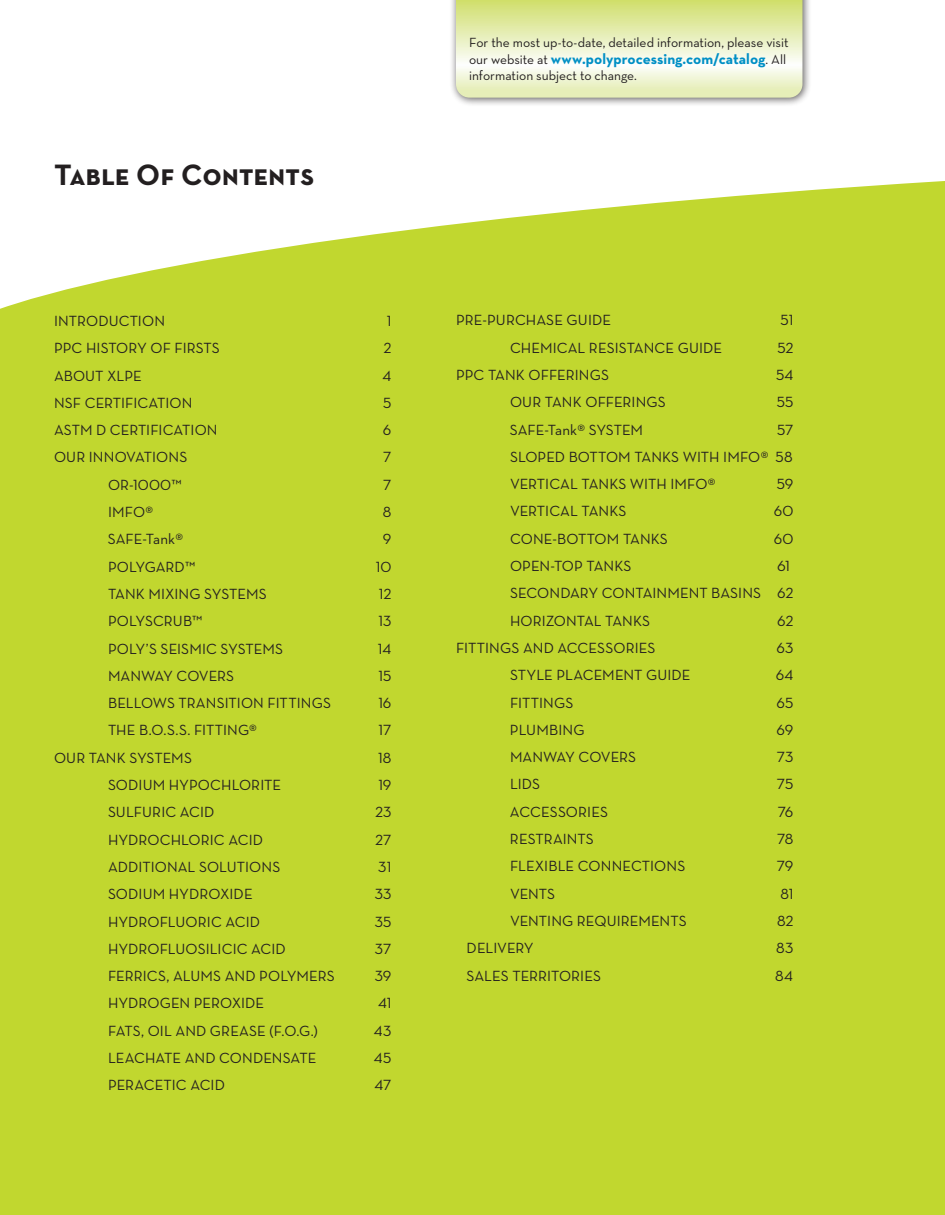
<style>
.page{position:relative;width:945px;height:1215px;background:#c1d72f}
.page>*{position:absolute;margin:0;border:0;box-sizing:border-box;transform-origin:0 0}
.t1{font:700 30px "Neutraface Text";color:#231f20}
.t2{font:15px "Neutraface Text";color:#231f20}
.t3{font:700 15px "Neutraface Text";color:#008fc5}
.t4{font:13.5px "Neutraface Text";color:#231f20}
.s1{font-weight:400;font-size:13.5px;color:#231f20}
</style>
<div class="page">
<svg style="left:0;top:0;width:945px;height:309px;fill:#fff"></svg>
<div style="left:449px;top:0;width:363px;height:107px;background:#231f20;opacity:.75"></div>
<svg style="left:456px;top:0;width:346px;height:98px;background:#e8efbd"></svg>
<p class="t1" style="left:54px;top:156px;width:262px">Table Of Contents</p>
<p class="t2" style="left:54px;top:311px;width:113px">INTRODUCTION</p>
<p class="t2" style="left:387px;top:311px;width:6px">1</p>
<p class="t2" style="left:54px;top:339px;width:167px">PPC HISTORY OF FIRSTS</p>
<p class="t2" style="left:384px;top:339px;width:9px">2</p>
<p class="t2" style="left:54px;top:366px;width:89px">ABOUT XLPE</p>
<p class="t2" style="left:383px;top:366px;width:10px">4</p>
<p class="t2" style="left:54px;top:393px;width:140px">NSF CERTIFICATION</p>
<p class="t2" style="left:383px;top:393px;width:10px">5</p>
<p class="t2" style="left:54px;top:421px;width:165px">ASTM D CERTIFICATION</p>
<p class="t2" style="left:383px;top:421px;width:10px">6</p>
<p class="t2" style="left:54px;top:448px;width:135px">OUR INNOVATIONS</p>
<p class="t2" style="left:383px;top:448px;width:10px">7</p>
<p class="t2" style="left:108px;top:475px;width:75px">OR-1000™</p>
<p class="t2" style="left:383px;top:475px;width:10px">7</p>
<p class="t2" style="left:108px;top:503px;width:47px">IMFO®</p>
<p class="t2" style="left:383px;top:503px;width:10px">8</p>
<p class="t2" style="left:108px;top:530px;width:77px">SAFE-Tank®</p>
<p class="t2" style="left:383px;top:530px;width:10px">9</p>
<p class="t2" style="left:108px;top:557px;width:89px">POLYGARD™</p>
<p class="t2" style="left:376px;top:557px;width:17px">10</p>
<p class="t2" style="left:108px;top:584px;width:160px">TANK MIXING SYSTEMS</p>
<p class="t2" style="left:379px;top:584px;width:14px">12</p>
<p class="t2" style="left:108px;top:612px;width:96px">POLYSCRUB™</p>
<p class="t2" style="left:378px;top:612px;width:15px">13</p>
<p class="t2" style="left:108px;top:639px;width:177px">POLY’S SEISMIC SYSTEMS</p>
<p class="t2" style="left:378px;top:639px;width:15px">14</p>
<p class="t2" style="left:108px;top:666px;width:128px">MANWAY COVERS</p>
<p class="t2" style="left:378px;top:666px;width:15px">15</p>
<p class="t2" style="left:108px;top:694px;width:225px">BELLOWS TRANSITION FITTINGS</p>
<p class="t2" style="left:378px;top:694px;width:15px">16</p>
<p class="t2" style="left:108px;top:721px;width:151px">THE B.O.S.S. FITTING®</p>
<p class="t2" style="left:379px;top:721px;width:14px">17</p>
<p class="t2" style="left:54px;top:748px;width:139px">OUR TANK SYSTEMS</p>
<p class="t2" style="left:378px;top:748px;width:15px">18</p>
<p class="t2" style="left:108px;top:776px;width:175px">SODIUM HYPOCHLORITE</p>
<p class="t2" style="left:378px;top:776px;width:15px">19</p>
<p class="t2" style="left:108px;top:803px;width:108px">SULFURIC ACID</p>
<p class="t2" style="left:375px;top:803px;width:18px">23</p>
<p class="t2" style="left:108px;top:830px;width:156px">HYDROCHLORIC ACID</p>
<p class="t2" style="left:375px;top:830px;width:18px">27</p>
<p class="t2" style="left:108px;top:857px;width:174px">ADDITIONAL SOLUTIONS</p>
<p class="t2" style="left:378px;top:857px;width:15px">31</p>
<p class="t2" style="left:108px;top:885px;width:146px">SODIUM HYDROXIDE</p>
<p class="t2" style="left:375px;top:885px;width:18px">33</p>
<p class="t2" style="left:108px;top:912px;width:154px">HYDROFLUORIC ACID</p>
<p class="t2" style="left:375px;top:912px;width:18px">35</p>
<p class="t2" style="left:108px;top:939px;width:179px">HYDROFLUOSILICIC ACID</p>
<p class="t2" style="left:375px;top:939px;width:18px">37</p>
<p class="t2" style="left:108px;top:967px;width:228px">FERRICS, ALUMS AND POLYMERS</p>
<p class="t2" style="left:375px;top:967px;width:18px">39</p>
<p class="t2" style="left:108px;top:994px;width:158px">HYDROGEN PEROXIDE</p>
<p class="t2" style="left:378px;top:994px;width:15px">41</p>
<p class="t2" style="left:108px;top:1021px;width:211px">FATS, OIL AND GREASE (F.O.G.)</p>
<p class="t2" style="left:374px;top:1021px;width:19px">43</p>
<p class="t2" style="left:108px;top:1049px;width:210px">LEACHATE AND CONDENSATE</p>
<p class="t2" style="left:374px;top:1049px;width:19px">45</p>
<p class="t2" style="left:108px;top:1076px;width:118px">PERACETIC ACID</p>
<p class="t2" style="left:375px;top:1076px;width:18px">47</p>
<p class="t4" style="left:469px;top:34px;width:321px">For the most up-to-date, detailed information, please visit</p>
<p class="t3" style="left:469px;top:49px;width:319px"><span class="s1">our website at</span> www.polyprocessing.com/catalog<span class="s1">. All</span></p>
<p class="t4" style="left:469px;top:67px;width:169px">information subject to change.</p>
<p class="t2" style="left:456px;top:311px;width:157px">PRE-PURCHASE GUIDE</p>
<p class="t2" style="left:781px;top:311px;width:14px">51</p>
<p class="t2" style="left:510px;top:338px;width:214px">CHEMICAL RESISTANCE GUIDE</p>
<p class="t2" style="left:778px;top:338px;width:17px">52</p>
<p class="t2" style="left:456px;top:365px;width:155px">PPC TANK OFFERINGS</p>
<p class="t2" style="left:776px;top:365px;width:19px">54</p>
<p class="t2" style="left:510px;top:393px;width:157px">OUR TANK OFFERINGS</p>
<p class="t2" style="left:777px;top:393px;width:18px">55</p>
<p class="t2" style="left:510px;top:420px;width:135px">SAFE-Tank® SYSTEM</p>
<p class="t2" style="left:777px;top:420px;width:18px">57</p>
<p class="t2" style="left:510px;top:447px;width:284px">SLOPED BOTTOM TANKS WITH IMFO® 58</p>
<p class="t2" style="left:510px;top:475px;width:207px">VERTICAL TANKS WITH IMFO®</p>
<p class="t2" style="left:777px;top:475px;width:18px">59</p>
<p class="t2" style="left:510px;top:502px;width:118px">VERTICAL TANKS</p>
<p class="t2" style="left:774px;top:502px;width:21px">60</p>
<p class="t2" style="left:510px;top:529px;width:159px">CONE-BOTTOM TANKS</p>
<p class="t2" style="left:774px;top:529px;width:21px">60</p>
<p class="t2" style="left:510px;top:557px;width:123px">OPEN-TOP TANKS</p>
<p class="t2" style="left:777px;top:557px;width:15px">61</p>
<p class="t2" style="left:510px;top:584px;width:285px">SECONDARY CONTAINMENT BASINS 62</p>
<p class="t2" style="left:510px;top:611px;width:142px">HORIZONTAL TANKS</p>
<p class="t2" style="left:777px;top:611px;width:18px">62</p>
<p class="t2" style="left:456px;top:638px;width:201px">FITTINGS AND ACCESSORIES</p>
<p class="t2" style="left:776px;top:638px;width:19px">63</p>
<p class="t2" style="left:510px;top:666px;width:182px">STYLE PLACEMENT GUIDE</p>
<p class="t2" style="left:776px;top:666px;width:19px">64</p>
<p class="t2" style="left:510px;top:693px;width:65px">FITTINGS</p>
<p class="t2" style="left:776px;top:693px;width:19px">65</p>
<p class="t2" style="left:510px;top:720px;width:76px">PLUMBING</p>
<p class="t2" style="left:777px;top:720px;width:18px">69</p>
<p class="t2" style="left:510px;top:748px;width:128px">MANWAY COVERS</p>
<p class="t2" style="left:777px;top:748px;width:18px">73</p>
<p class="t2" style="left:510px;top:775px;width:32px">LIDS</p>
<p class="t2" style="left:777px;top:775px;width:18px">75</p>
<p class="t2" style="left:510px;top:802px;width:100px">ACCESSORIES</p>
<p class="t2" style="left:778px;top:802px;width:17px">76</p>
<p class="t2" style="left:510px;top:830px;width:85px">RESTRAINTS</p>
<p class="t2" style="left:777px;top:830px;width:18px">78</p>
<p class="t2" style="left:510px;top:857px;width:177px">FLEXIBLE CONNECTIONS</p>
<p class="t2" style="left:777px;top:857px;width:18px">79</p>
<p class="t2" style="left:510px;top:884px;width:47px">VENTS</p>
<p class="t2" style="left:780px;top:884px;width:15px">81</p>
<p class="t2" style="left:510px;top:911px;width:178px">VENTING REQUIREMENTS</p>
<p class="t2" style="left:777px;top:911px;width:18px">82</p>
<p class="t2" style="left:467px;top:939px;width:69px">DELIVERY</p>
<p class="t2" style="left:776px;top:939px;width:19px">83</p>
<p class="t2" style="left:467px;top:966px;width:136px">SALES TERRITORIES</p>
<p class="t2" style="left:775px;top:966px;width:19px">84</p>
</div>
